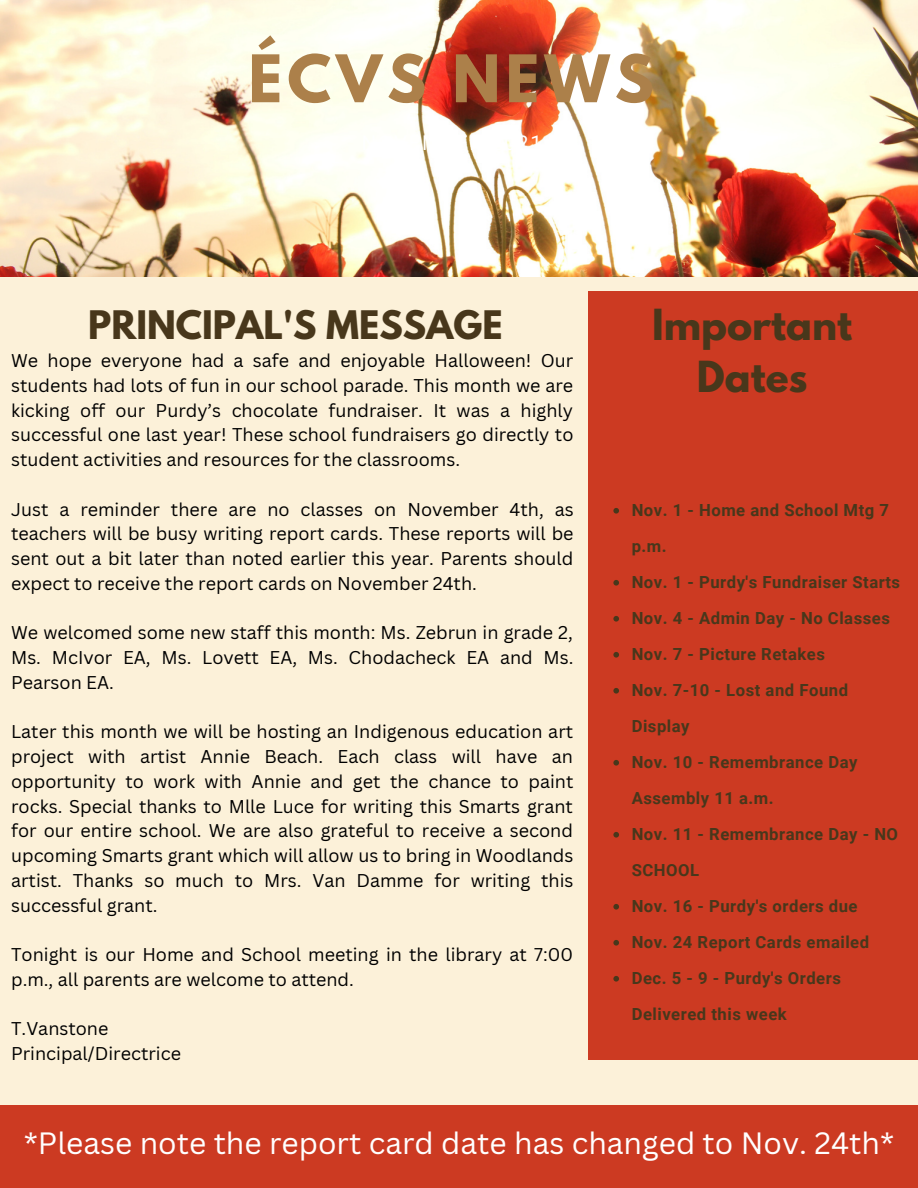
<style>
.page{position:relative;width:918px;height:1188px;background:#fff}
.page>*{position:absolute;margin:0;border:0;box-sizing:border-box;transform-origin:0 0}
.t1{font:700 58.05px "League Spartan";letter-spacing:.09em;color:#ac804a}
.t2{font:700 37.95px/52.1px "League Spartan";color:#48371b;text-align:center}
.t3{font:700 34.8px "League Spartan";color:#48371b}
.t4{font:30px "Canva Sans";color:#fff}
.t5{font:18px/24.8px "Canva Sans";color:#000;text-align:justify}
.t6{font:700 16.65px/36px "Roboto";letter-spacing:.03em;color:#48371b}
</style>
<div class="page">
<div style="left:0;top:277px;width:918px;height:858px;background:#fcf1d9"></div>
<div style="left:589px;top:291px;width:329px;height:768px;background:#cc3a22"></div>
<div style="left:0;top:1105px;width:918px;height:83px;background:#cc3a22"></div>
<img style="left:0;top:0;width:918px;height:277px">
<svg style="left:613px;top:508px;width:6px;height:6px"></svg>
<svg style="left:613px;top:580px;width:6px;height:6px"></svg>
<svg style="left:613px;top:616px;width:6px;height:6px"></svg>
<svg style="left:613px;top:652px;width:6px;height:6px"></svg>
<svg style="left:613px;top:688px;width:6px;height:6px"></svg>
<svg style="left:613px;top:760px;width:6px;height:6px"></svg>
<svg style="left:613px;top:832px;width:6px;height:6px"></svg>
<svg style="left:613px;top:904px;width:6px;height:6px"></svg>
<svg style="left:613px;top:940px;width:6px;height:6px"></svg>
<svg style="left:613px;top:976px;width:6px;height:6px"></svg>
<h1 class="t1" style="left:248px;top:50px;width:407px">ÉCVS NEWS</h1>
<h3 class="t3" style="left:88px;top:307px;width:416px">PRINCIPAL'S MESSAGE</h3>
<p class="t5" style="left:11px;top:348px;width:564px">We hope everyone had a safe and enjoyable Halloween! Our students had lots of fun in our school parade. This month we are kicking off our Purdy’s chocolate fundraiser. It was a highly successful one last year! These school fundraisers go directly to student activities and resources for the classrooms.</p>
<p class="t5" style="left:11px;top:496px;width:564px">Just a reminder there are no classes on November 4th, as teachers will be busy writing report cards. These reports will be sent out a bit later than noted earlier this year. Parents should expect to receive the report cards on November 24th.</p>
<p class="t5" style="left:11px;top:620px;width:564px">We welcomed some new staff this month: Ms. Zebrun in grade 2, Ms. McIvor EA, Ms. Lovett EA, Ms. Chodacheck EA and Ms.<br>Pearson EA.</p>
<p class="t5" style="left:11px;top:719px;width:564px">Later this month we will be hosting an Indigenous education art project with artist Annie Beach. Each class will have an opportunity to work with Annie and get the chance to paint rocks. Special thanks to Mlle Luce for writing this Smarts grant for our entire school. We are also grateful to receive a second upcoming Smarts grant which will allow us to bring in Woodlands artist. Thanks so much to Mrs. Van Damme for writing this successful grant.</p>
<p class="t5" style="left:11px;top:942px;width:564px">Tonight is our Home and School meeting in the library at 7:00 p.m., all parents are welcome to attend.</p>
<p class="t5" style="left:11px;top:1016px;width:171px">T.Vanstone<br>Principal/Directrice</p>
<h2 class="t2" style="left:652px;top:304px;width:202px">Important<br>Dates</h2>
<p class="t6" style="left:632px;top:492px;width:270px">Nov. 1 - Home and School Mtg 7 p.m.<br>Nov. 1 - Purdy's Fundraiser Starts<br>Nov. 4 - Admin Day - No Classes<br>Nov. 7 - Picture Retakes<br>Nov. 7-10 - Lost and Found<br>Display<br>Nov. 10 - Remembrance Day<br>Assembly 11 a.m.<br>Nov. 11 - Remembrance Day - NO<br>SCHOOL<br>Nov. 16 - Purdy's orders due<br>Nov. 24 Report Cards emailed<br>Dec. 5 - 9 - Purdy's Orders<br>Delivered this week</p>
<h3 class="t4" style="left:24px;top:1122px;width:872px">*Please note the report card date has changed to Nov. 24th*</h3>
</div>
